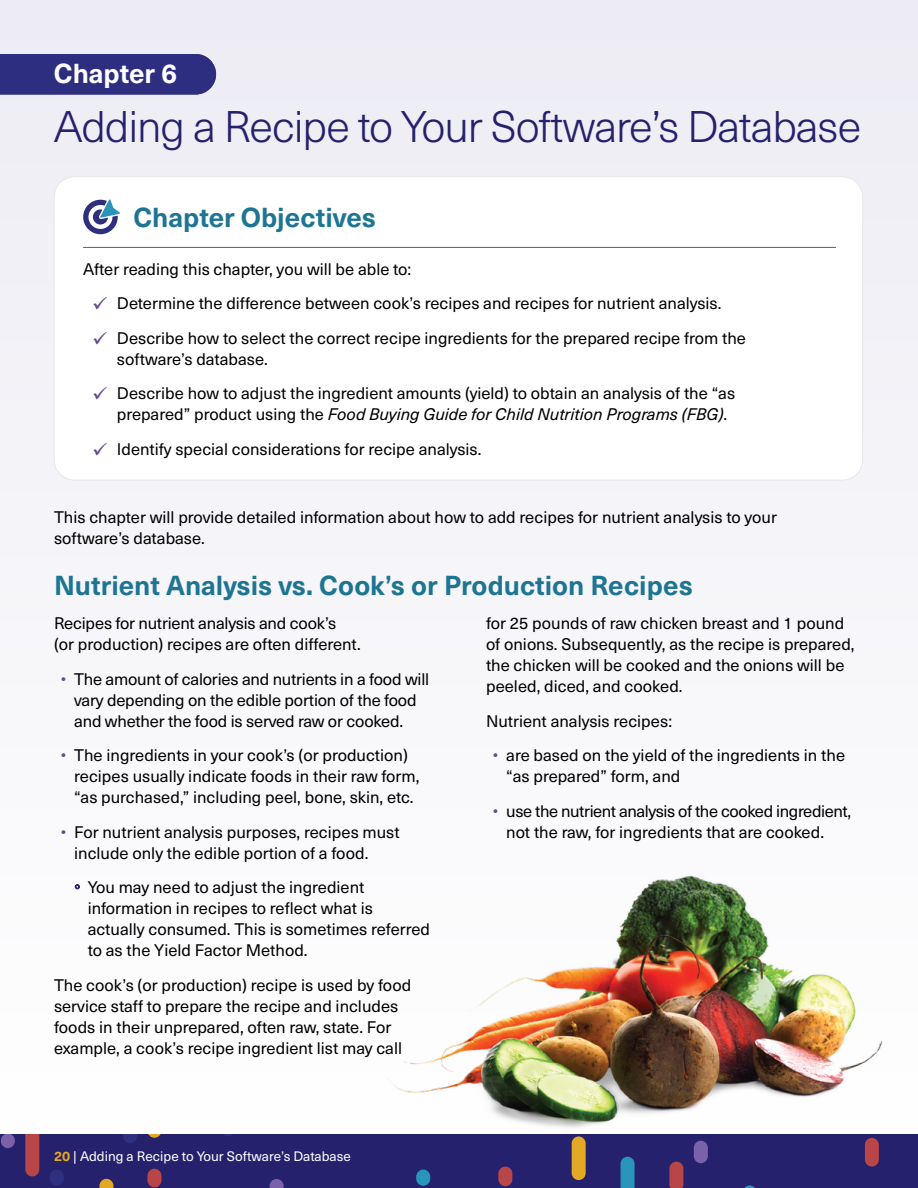
<style>
.page{position:relative;width:918px;height:1188px;background:#fff}
.page>*{position:absolute;margin:0;border:0;box-sizing:border-box;transform-origin:0 0}
.t1{font:300 43.5px "Neue Haas Unica Pro";letter-spacing:-.025em;color:#25216d}
.t2{font:700 27px "Neue Haas Unica Pro";color:#1d7592}
.t3{font:700 27px "Neue Haas Unica Pro";color:#fff}
.t4{font:16.5px/21px "Neue Haas Unica Pro";color:#000}
.t5{font:16.5px/21px "Neue Haas Unica Pro";letter-spacing:-.025em;color:#000}
.t6{font:13.5px "Neue Haas Unica Pro";color:#fff}
.s1{color:#624e8b}
.s2{font-style:italic}
.s3{font-weight:700;color:#e5a924}
</style>
<div class="page">
<div style="left:0;top:0;width:918px;height:1134px;background:#f7f6fa"></div>
<img style="left:387px;top:876px;width:496px;height:251px">
<div style="left:0;top:54px;width:216px;height:40px;background:#2e2e81"></div>
<div style="left:54px;top:177px;width:809px;height:303px;background:#fff;border-radius:20px"></div>
<hr style="left:83px;top:247px;width:753px;height:1px;background:#624e8b">
<svg style="left:83px;top:199px;width:37px;height:35px"></svg>
<svg style="left:75px;top:884px;width:5px;height:5px"></svg>
<div style="left:0;top:1134px;width:918px;height:54px;background:#25216d"></div>
<svg style="left:148px;top:1134px;width:13px;height:4px"></svg>
<svg style="left:223px;top:1134px;width:9px;height:2px"></svg>
<svg style="left:25px;top:1134px;width:14px;height:42px"></svg>
<svg style="left:270px;top:1179px;width:14px;height:9px"></svg>
<svg style="left:99px;top:1179px;width:14px;height:9px"></svg>
<div style="left:1px;top:1134px;width:14px;height:14px;background:#7a61aa;border-radius:7px"></div>
<svg style="left:123px;top:1134px;width:14px;height:9px"></svg>
<div style="left:147px;top:1169px;width:14px;height:18px;background:#b84648;border-radius:7px"></div>
<div style="left:50px;top:1170px;width:14px;height:16px;background:#2f2f80;border-radius:7px"></div>
<div style="left:416px;top:1170px;width:14px;height:16px;background:#2995ba;border-radius:7px"></div>
<div style="left:572px;top:1136px;width:14px;height:44px;background:#e4a924;border-radius:7px"></div>
<div style="left:498px;top:1167px;width:14px;height:19px;background:#b84648;border-radius:7px"></div>
<div style="left:865px;top:1138px;width:14px;height:29px;background:#b84648;border-radius:7px"></div>
<svg style="left:669px;top:1162px;width:14px;height:26px"></svg>
<div style="left:694px;top:1141px;width:14px;height:22px;background:#7a61aa;border-radius:7px"></div>
<svg style="left:621px;top:1157px;width:14px;height:31px"></svg>
<svg style="left:744px;top:1185px;width:11px;height:3px"></svg>
<h2 class="t3" style="left:54px;top:57px;width:125px">Chapter 6</h2>
<h2 class="t1" style="left:54px;top:101px;width:809px">Adding a Recipe to Your Software’s Database</h2>
<h3 class="t2" style="left:133px;top:201px;width:244px">Chapter Objectives</h3>
<p class="t4" style="left:83px;top:259px;width:330px">After reading this chapter, you will be able to:</p>
<p class="t4" style="left:92px;top:293px;width:631px"><span class="s1">✓</span> Determine the difference between cook’s recipes and recipes for nutrient analysis.</p>
<p class="t4" style="left:117px;top:328px;width:631px;text-indent:-25px"><span class="s1">✓</span> Describe how to select the correct recipe ingredients for the prepared recipe from the software’s database.</p>
<p class="t4" style="left:117px;top:383px;width:620px;text-indent:-25px"><span class="s1">✓</span> Describe how to adjust the ingredient amounts (yield) to obtain an analysis of the “as prepared” product using the <span class="s2">Food Buying Guide for Child Nutrition Programs (FBG)</span>.</p>
<p class="t4" style="left:92px;top:439px;width:391px"><span class="s1">✓</span> Identify special considerations for recipe analysis.</p>
<p class="t4" style="left:54px;top:507px;width:725px">This chapter will provide detailed information about how to add recipes for nutrient analysis to your software’s database.</p>
<h3 class="t2" style="left:54px;top:568px;width:640px">Nutrient Analysis vs. Cook’s or Production Recipes</h3>
<p class="t4" style="left:54px;top:613px;width:308px">Recipes for nutrient analysis and cook’s<br>(or production) recipes are often different.</p>
<p class="t4" style="left:74px;top:668px;width:357px;text-indent:-14px"><span class="s1">•</span> The amount of calories and nutrients in a food will vary depending on the edible portion of the food and whether the food is served raw or cooked.</p>
<p class="t4" style="left:74px;top:745px;width:347px;text-indent:-14px"><span class="s1">•</span> The ingredients in your cook’s (or production) recipes usually indicate foods in their raw form, “as purchased,” including peel, bone, skin, etc.</p>
<p class="t4" style="left:74px;top:821px;width:327px;text-indent:-14px"><span class="s1">•</span> For nutrient analysis purposes, recipes must include only the edible portion of a food.</p>
<p class="t4" style="left:88px;top:877px;width:344px">You may need to adjust the ingredient information in recipes to reflect what is actually consumed. This is sometimes referred to as the Yield Factor Method.</p>
<p class="t4" style="left:54px;top:974px;width:359px">The cook’s (or production) recipe is used by food service staff to prepare the recipe and includes foods in their unprepared, often raw, state. For example, a cook’s recipe ingredient list may call</p>
<p class="t4" style="left:486px;top:613px;width:370px">for 25 pounds of raw chicken breast and 1 pound of onions. Subsequently, as the recipe is prepared, the chicken will be cooked and the onions will be peeled, diced, and cooked.</p>
<p class="t4" style="left:486px;top:710px;width:188px">Nutrient analysis recipes:</p>
<p class="t4" style="left:506px;top:745px;width:340px;text-indent:-14px"><span class="s1">•</span> are based on the yield of the ingredients in the “as prepared” form, and</p>
<p class="t5" style="left:506px;top:800px;width:347px;text-indent:-14px"><span class="s1">•</span> use the nutrient analysis of the cooked ingredient, not the raw, for ingredients that are cooked.</p>
<p class="t6" style="left:54px;top:1148px;width:298px"><span class="s3">20</span> | Adding a Recipe to Your Software’s Database</p>
</div>
